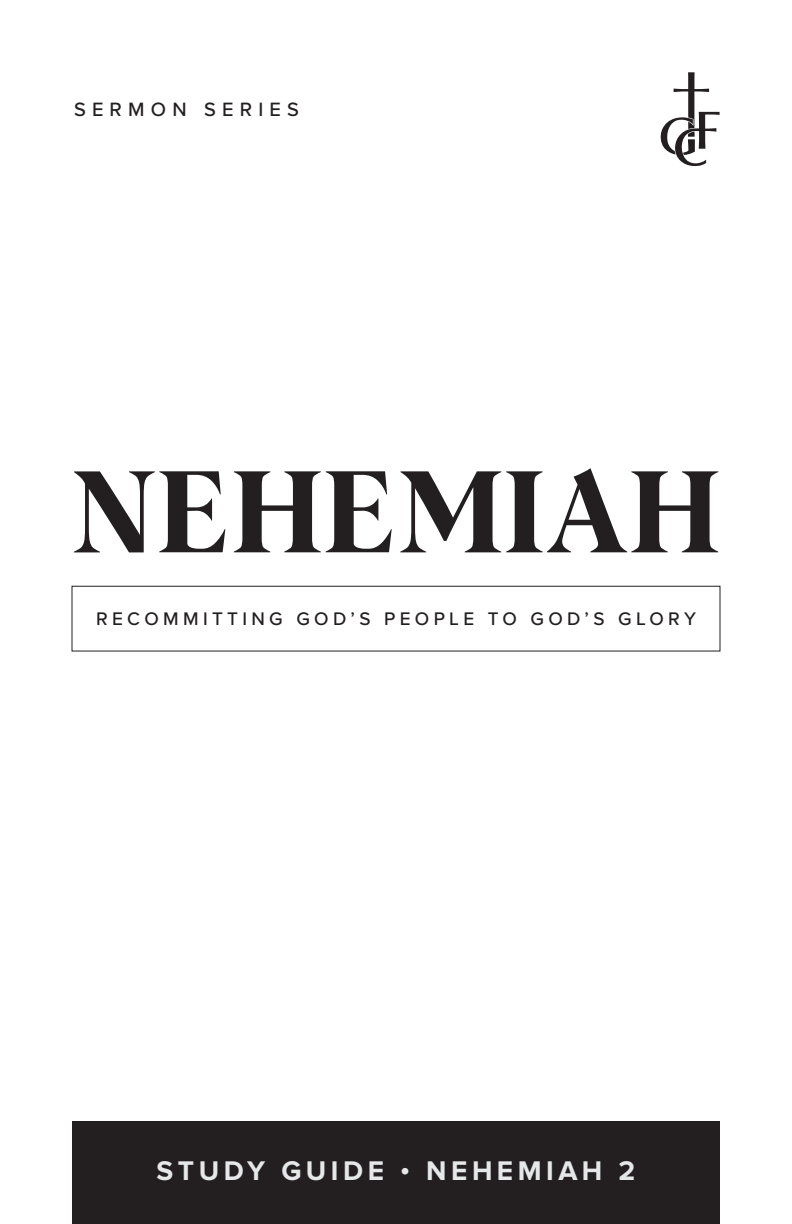
<style>
.page{position:relative;width:792px;height:1224px;background:#fff}
.page>*{position:absolute;margin:0;border:0;box-sizing:border-box;transform-origin:0 0}
.t1{font:113.2px "Albra Semi";letter-spacing:.015em;color:#231f20}
.t2{font:700 28px "Proxima Nova";letter-spacing:.16em;color:#e6e7e9}
.t3{font:500 20px "Proxima Nova";letter-spacing:.31em;color:#231f20}
.t4{font:500 18.8px "Proxima Nova";letter-spacing:.23em;color:#231f20}
</style>
<div class="page">
<div style="left:72px;top:1122px;width:648px;height:102px;background:#231f20"></div>
<div style="left:72px;top:586px;width:648px;height:66px;border:1px solid #231f20"></div>
<svg style="left:660px;top:72px;width:60px;height:94px"></svg>
<p class="t3" style="left:74px;top:94px;width:227px">SERMON SERIES</p>
<p class="t1" style="left:72px;top:430px;width:649px">NEHEMIAH</p>
<p class="t4" style="left:96px;top:605px;width:601px">RECOMMITTING GOD’S PEOPLE TO GOD’S GLORY</p>
<p class="t2" style="left:157px;top:1154px;width:480px">STUDY GUIDE • NEHEMIAH 2</p>
</div>
